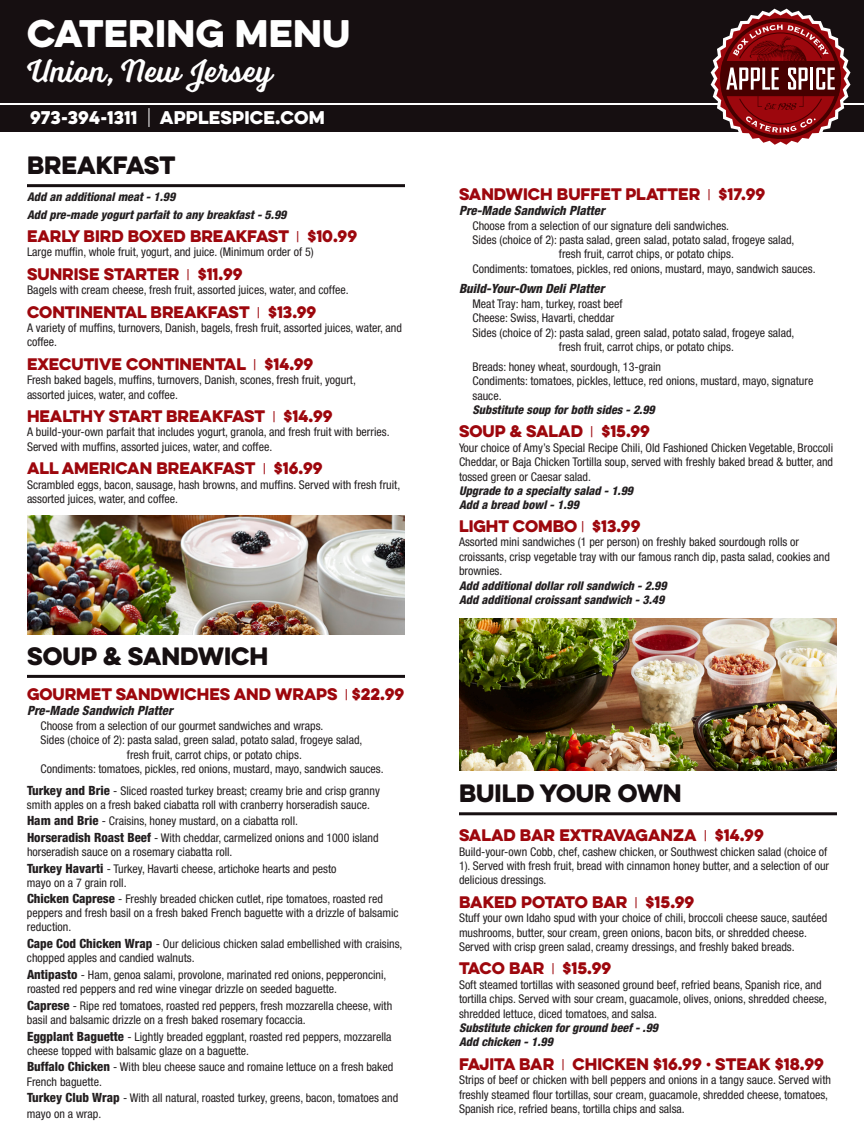
<style>
.page{position:relative;width:864px;height:1134px;background:#fff}
.page>*{position:absolute;margin:0;border:0;box-sizing:border-box;transform-origin:0 0}
.t1{font:34.5px "Eveleth Clean";letter-spacing:.01em;color:#fff}
.t2{font:33px "Voltage";color:#fff}
.t3{font:22.5px "Eveleth Clean";color:#160f11}
.t4{font:16.5px "Eveleth Clean";letter-spacing:.01em;color:#fff}
.t5{font:15px "Eveleth Clean";color:#9d070d}
.Sides-AddOns{font:italic 800 condensed 12.75px "Helvetica Neue LT Std";color:#231f20}
.Copy{font:condensed 12px/14.4px "Helvetica Neue LT Std";color:#231f20}
.Sides-AddOns-2{font:condensed 12px/14.4px "Helvetica Neue LT Std";color:#231f20}
.Copy-2{font:italic 800 condensed 12px/18px "Helvetica Neue LT Std";color:#231f20}
.s1{font-weight:100}
.s2{font-family:"Helvetica Neue LT Std";font-stretch:condensed}
.s3{font-weight:800;font-size:12.75px}
.s4{font-weight:800;font-style:italic}
</style>
<div class="page">
<hr style="left:27px;top:184px;width:378px;height:3px;background:#160f11">
<hr style="left:459px;top:812px;width:378px;height:3px;background:#160f11">
<div style="left:0;top:0;width:864px;height:103px;background:#160f11"></div>
<div style="left:0;top:105px;width:864px;height:27px;background:#160f11"></div>
<svg style="left:711px;top:9px;width:140px;height:136px"></svg>
<hr style="left:27px;top:675px;width:378px;height:3px;background:#160f11">
<img style="left:27px;top:515px;width:378px;height:119px">
<img style="left:459px;top:619px;width:378px;height:151px">
<h1 class="t1" style="left:27px;top:7px;width:325px">CATERING MENU</h1>
<h2 class="t2" style="left:27px;top:51px;width:247px">Union, New Jersey</h2>
<p class="t4" style="left:30px;top:105px;width:296px">973-394-1311 <span class="s1">|</span> APPLESPICE.COM</p>
<h2 class="t3" style="left:27px;top:148px;width:150px">BREAKFAST</h2>
<p class="Copy-2" style="left:27px;top:187px;width:261px">Add an additional meat - 1.99<br>Add pre-made yogurt parfait to any breakfast - 5.99</p>
<p class="t5" style="left:27px;top:225px;width:332px">EARLY BIRD BOXED BREAKFAST <span class="s2">|</span> $10.99</p>
<p class="Copy" style="left:27px;top:245px;width:288px">Large muffin, whole fruit, yogurt, and juice. (Minimum order of 5)</p>
<p class="t5" style="left:27px;top:262px;width:217px">SUNRISE STARTER <span class="s2">|</span> $11.99</p>
<p class="Copy" style="left:27px;top:283px;width:323px">Bagels with cream cheese, fresh fruit, assorted juices, water, and coffee.</p>
<p class="t5" style="left:27px;top:300px;width:291px">CONTINENTAL BREAKFAST <span class="s2">|</span> $13.99</p>
<p class="Copy" style="left:27px;top:321px;width:376px">A variety of muffins, turnovers, Danish, bagels, fresh fruit, assorted juices, water, and coffee.</p>
<p class="t5" style="left:27px;top:352px;width:288px">EXECUTIVE CONTINENTAL <span class="s2">|</span> $14.99</p>
<p class="Copy" style="left:27px;top:373px;width:330px">Fresh baked bagels, muffins, turnovers, Danish, scones, fresh fruit, yogurt, assorted juices, water, and coffee.</p>
<p class="t5" style="left:27px;top:405px;width:307px">HEALTHY START BREAKFAST <span class="s2">|</span> $14.99</p>
<p class="Copy" style="left:27px;top:425px;width:364px">A build-your-own parfait that includes yogurt, granola, and fresh fruit with berries.<br>Served with muffins, assorted juices, water, and coffee.</p>
<p class="t5" style="left:27px;top:457px;width:297px">ALL AMERICAN BREAKFAST <span class="s2">|</span> $16.99</p>
<p class="Copy" style="left:27px;top:477px;width:375px">Scrambled eggs, bacon, sausage, hash browns, and muffins. Served with fresh fruit, assorted juices, water, and coffee.</p>
<h2 class="t3" style="left:27px;top:639px;width:243px">SOUP &amp; SANDWICH</h2>
<p class="t5" style="left:27px;top:683px;width:379px">GOURMET SANDWICHES AND WRAPS <span class="s2">|</span> $22.99</p>
<p class="Sides-AddOns" style="left:27px;top:703px;width:147px">Pre-Made Sandwich Platter</p>
<p class="Copy" style="left:40px;top:718px;width:285px">Choose from a selection of our gourmet sandwiches and wraps.</p>
<p class="Copy" style="left:40px;top:733px;width:324px">Sides (choice of 2): pasta salad, green salad, potato salad, frogeye salad,</p>
<p class="Copy" style="left:127px;top:747px;width:177px">fresh fruit, carrot chips, or potato chips.</p>
<p class="Copy" style="left:40px;top:761px;width:345px">Condiments: tomatoes, pickles, red onions, mustard, mayo, sandwich sauces.</p>
<p class="Sides-AddOns-2" style="left:27px;top:783px;width:355px"><span class="s3">Turkey and Brie</span> - Sliced roasted turkey breast; creamy brie and crisp granny smith apples on a fresh baked ciabatta roll with cranberry horseradish sauce.</p>
<p class="Sides-AddOns-2" style="left:27px;top:814px;width:273px"><span class="s3">Ham and Brie</span> - Craisins, honey mustard, on a ciabatta roll.</p>
<p class="Sides-AddOns-2" style="left:27px;top:830px;width:353px"><span class="s3">Horseradish Roast Beef</span> - With cheddar, carmelized onions and 1000 island horseradish sauce on a rosemary ciabatta roll.</p>
<p class="Sides-AddOns-2" style="left:27px;top:861px;width:311px"><span class="s3">Turkey Havarti</span> - Turkey, Havarti cheese, artichoke hearts and pesto</p>
<p class="Sides-AddOns-2" style="left:27px;top:876px;width:101px">mayo on a 7 grain roll.</p>
<p class="Sides-AddOns-2" style="left:27px;top:891px;width:373px"><span class="s3">Chicken Caprese</span> - Freshly breaded chicken cutlet, ripe tomatoes, roasted red peppers and fresh basil on a fresh baked French baguette with a drizzle of balsamic reduction.</p>
<p class="Sides-AddOns-2" style="left:27px;top:936px;width:377px"><span class="s3">Cape Cod Chicken Wrap</span> - Our delicious chicken salad embellished with craisins, chopped apples and candied walnuts.</p>
<p class="Sides-AddOns-2" style="left:27px;top:967px;width:361px"><span class="s3">Antipasto</span> - Ham, genoa salami, provolone, marinated red onions, pepperoncini, roasted red peppers and red wine vinegar drizzle on seeded baguette.</p>
<p class="Sides-AddOns-2" style="left:27px;top:998px;width:367px"><span class="s3">Caprese</span> - Ripe red tomatoes, roasted red peppers, fresh mozzarella cheese, with basil and balsamic drizzle on a fresh baked rosemary focaccia.</p>
<p class="Sides-AddOns-2" style="left:27px;top:1029px;width:366px"><span class="s3">Eggplant Baguette</span> - Lightly breaded eggplant, roasted red peppers, mozzarella cheese topped with balsamic glaze on a baguette.</p>
<p class="Sides-AddOns-2" style="left:27px;top:1060px;width:368px"><span class="s3">Buffalo Chicken</span> - With bleu cheese sauce and romaine lettuce on a fresh baked<br>French baguette.</p>
<p class="Sides-AddOns-2" style="left:27px;top:1090px;width:373px;line-height:15.3px"><span class="s3">Turkey Club Wrap</span> - With all natural, roasted turkey, greens, bacon, tomatoes and mayo on a wrap.</p>
<p class="t5" style="left:459px;top:182px;width:308px">SANDWICH BUFFET PLATTER <span class="s2">|</span> $17.99</p>
<p class="Sides-AddOns" style="left:459px;top:203px;width:147px">Pre-Made Sandwich Platter</p>
<p class="Copy" style="left:472px;top:218px;width:258px">Choose from a selection of our signature deli sandwiches.</p>
<p class="Copy" style="left:472px;top:232px;width:324px">Sides (choice of 2): pasta salad, green salad, potato salad, frogeye salad,</p>
<p class="Copy" style="left:559px;top:247px;width:177px">fresh fruit, carrot chips, or potato chips.</p>
<p class="Copy" style="left:472px;top:261px;width:345px">Condiments: tomatoes, pickles, red onions, mustard, mayo, sandwich sauces.</p>
<p class="Sides-AddOns" style="left:459px;top:281px;width:147px">Build-Your-Own Deli Platter</p>
<p class="Copy" style="left:472px;top:296px;width:152px">Meat Tray: ham, turkey, roast beef</p>
<p class="Copy" style="left:472px;top:311px;width:143px">Cheese: Swiss, Havarti, cheddar</p>
<p class="Copy" style="left:472px;top:325px;width:324px">Sides (choice of 2): pasta salad, green salad, potato salad, frogeye salad,</p>
<p class="Copy" style="left:559px;top:340px;width:177px">fresh fruit, carrot chips, or potato chips.</p>
<p class="Copy" style="left:472px;top:359px;width:342px">Breads: honey wheat, sourdough, 13-grain<br>Condiments: tomatoes, pickles, lettuce, red onions, mustard, mayo, signature sauce.<br><span class="s4">Substitute soup for both sides - 2.99</span></p>
<p class="t5" style="left:459px;top:420px;width:193px">SOUP &amp; SALAD <span class="s2">|</span> $15.99</p>
<p class="Sides-AddOns-2" style="left:459px;top:440px;width:376px">Your choice of Amy’s Special Recipe Chili, Old Fashioned Chicken Vegetable, Broccoli Cheddar, or Baja Chicken Tortilla soup, served with freshly baked bread &amp; butter, and tossed green or Caesar salad.<br><span class="s4">Upgrade to a specialty salad - 1.99<br>Add a bread bowl - 1.99</span></p>
<p class="t5" style="left:459px;top:515px;width:183px">LIGHT COMBO <span class="s2">|</span> $13.99</p>
<p class="Copy" style="left:459px;top:535px;width:373px">Assorted mini sandwiches (1 per person) on freshly baked sourdough rolls or croissants, crisp vegetable tray with our famous ranch dip, pasta salad, cookies and brownies.<br><span class="s4">Add additional dollar roll sandwich - 2.99<br>Add additional croissant sandwich - 3.49</span></p>
<h2 class="t3" style="left:459px;top:776px;width:224px">BUILD YOUR OWN</h2>
<p class="t5" style="left:459px;top:824px;width:306px">SALAD BAR EXTRAVAGANZA <span class="s2">|</span> $14.99</p>
<p class="Copy" style="left:459px;top:844px;width:372px">Build-your-own Cobb, chef, cashew chicken, or Southwest chicken salad (choice of<br>1). Served with fresh fruit, bread with cinnamon honey butter, and a selection of our delicious dressings.</p>
<p class="t5" style="left:459px;top:890px;width:237px">BAKED POTATO BAR <span class="s2">|</span> $15.99</p>
<p class="Copy" style="left:459px;top:911px;width:370px">Stuff your own Idaho spud with your choice of chili, broccoli cheese sauce, sautéed mushrooms, butter, sour cream, green onions, bacon bits, or shredded cheese.<br>Served with crisp green salad, creamy dressings, and freshly baked breads.</p>
<p class="t5" style="left:459px;top:957px;width:154px">TACO BAR <span class="s2">|</span> $15.99</p>
<p class="Copy" style="left:459px;top:977px;width:370px">Soft steamed tortillas with seasoned ground beef, refried beans, Spanish rice, and tortilla chips. Served with sour cream, guacamole, olives, onions, shredded cheese, shredded lettuce, diced tomatoes, and salsa.<br><span class="s4">Substitute chicken for ground beef - .99<br>Add chicken - 1.99</span></p>
<p class="t5" style="left:459px;top:1052px;width:366px">FAJITA BAR <span class="s2">|</span> CHICKEN $16.99 · STEAK $18.99</p>
<p class="Copy" style="left:459px;top:1073px;width:374px">Strips of beef or chicken with bell peppers and onions in a tangy sauce. Served with freshly steamed flour tortillas, sour cream, guacamole, shredded cheese, tomatoes,<br>Spanish rice, refried beans, tortilla chips and salsa.</p>
</div>
